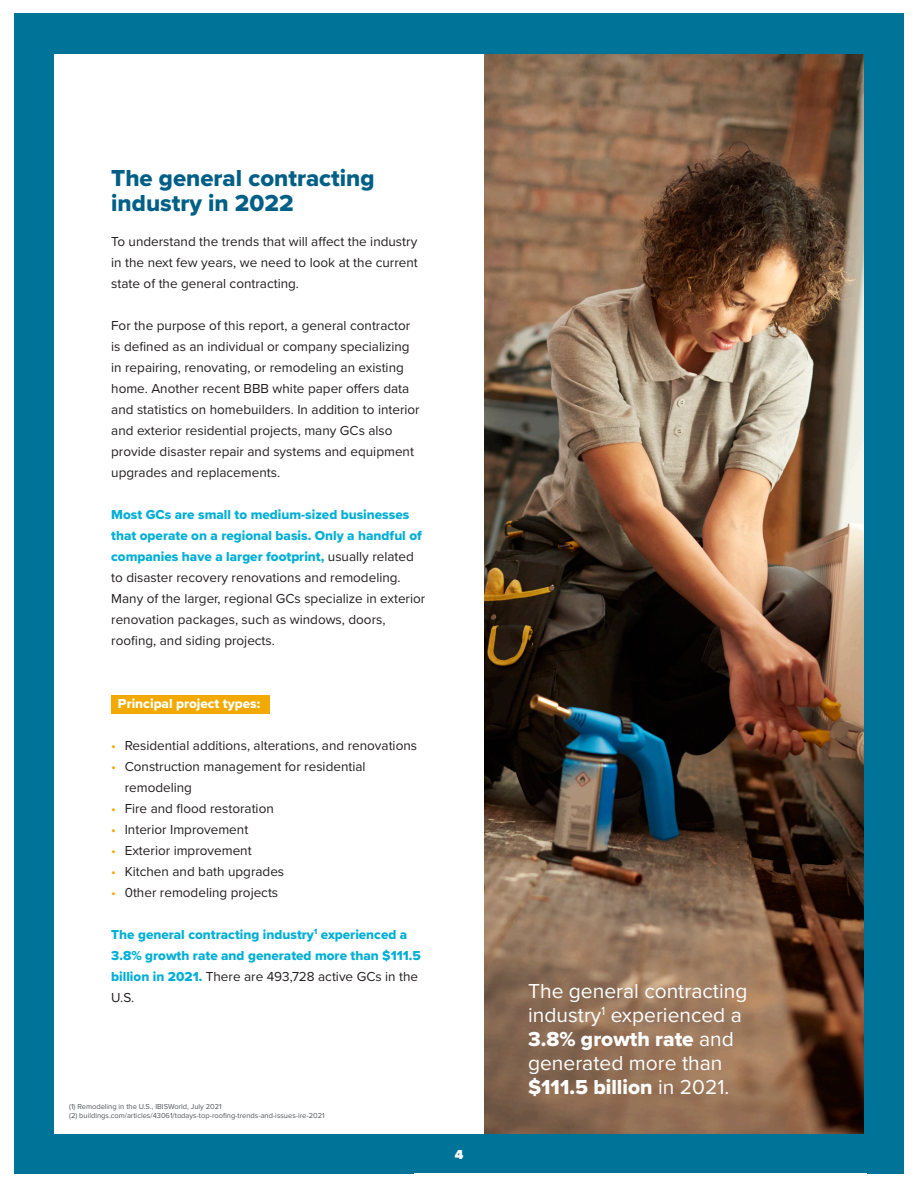
<style>
.page{position:relative;width:918px;height:1188px;background:#fff}
.page>*{position:absolute;margin:0;border:0;box-sizing:border-box;transform-origin:0 0}
.t1{font:24px "Proxima Nova Extrabld";color:#005f86}
.t2{font:21px/24px "Proxima Nova";color:#fff}
.t3{font:13.5px/21px "Proxima Nova";color:#231f20}
.t4{font:13.5px/21px "Proxima Nova Extrabld";color:#00afd7}
.t5{font:13.5px "Proxima Nova Extrabld";color:#fff}
.t6{font:900 13.5px "Proxima Nova";color:#fff}
.t7{font:7.5px "Proxima Nova";color:#53565a}
.s1{font-family:"Proxima Nova Extrabld";color:#00afd7}
.s2{color:#f2a900}
.s3{font-family:"Proxima Nova";color:#231f20}
.s4{font-family:"Proxima Nova Extrabld"}
</style>
<div class="page">
<div style="left:14px;top:14px;width:890px;height:1160px;background:#007398"></div>
<div style="left:54px;top:54px;width:810px;height:1080px;background:#fff"></div>
<div style="left:111px;top:695px;width:159px;height:18px;background:#f2a900"></div>
<img style="left:485px;top:54px;width:379px;height:1080px">
<p class="t1" style="left:111px;top:160px;width:265px">The general contracting</p>
<p class="t1" style="left:111px;top:185px;width:184px">industry in 2022</p>
<p class="t3" style="left:111px;top:230px;width:308px;text-align:justify">To understand the trends that will affect the industry in the next few years, we need to look at the current state of the general contracting.</p>
<p class="t3" style="left:111px;top:314px;width:310px">For the purpose of this report, a general contractor is defined as an individual or company specializing in repairing, renovating, or remodeling an existing home. Another recent BBB white paper offers data and statistics on homebuilders. In addition to interior and exterior residential projects, many GCs also provide disaster repair and systems and equipment upgrades and replacements.</p>
<p class="t3" style="left:111px;top:503px;width:316px"><span class="s1">Most GCs are small to medium-sized businesses that operate on a regional basis. Only a handful of companies have a larger footprint,</span> usually related to disaster recovery renovations and remodeling.<br>Many of the larger, regional GCs specialize in exterior renovation packages, such as windows, doors, roofing, and siding projects.</p>
<p class="t5" style="left:118px;top:693px;width:144px">Principal project types:</p>
<p class="t3" style="left:111px;top:734px;width:307px"><span class="s2">•</span> Residential additions, alterations, and renovations</p>
<p class="t3" style="left:125px;top:755px;width:242px;text-indent:-14px"><span class="s2">•</span> Construction management for residential remodeling</p>
<p class="t3" style="left:111px;top:797px;width:164px"><span class="s2">•</span> Fire and flood restoration</p>
<p class="t3" style="left:111px;top:818px;width:139px"><span class="s2">•</span> Interior Improvement</p>
<p class="t3" style="left:111px;top:839px;width:142px"><span class="s2">•</span> Exterior improvement</p>
<p class="t3" style="left:111px;top:860px;width:175px"><span class="s2">•</span> Kitchen and bath upgrades</p>
<p class="t3" style="left:111px;top:881px;width:169px"><span class="s2">•</span> 0ther remodeling projects</p>
<p class="t4" style="left:111px;top:924px;width:311px">The general contracting industry<sup>1</sup> experienced a 3.8% growth rate and generated more than $111.5 billion in 2021. <span class="s3">There are 493,728 active GCs in the U.S.</span></p>
<p class="t7" style="left:69px;top:1101px;width:154px">(1) Remodeling in the U.S., IBISWorld, July 2021</p>
<p class="t7" style="left:69px;top:1110px;width:257px">(2) buildings.com/articles/43061/todays-top-roofing-trends-and-issues-ire-2021</p>
<p class="t6" style="left:455px;top:1145px;width:10px">4</p>
<p class="t2" style="left:528px;top:978px;width:221px">The general contracting industry<sup>1</sup> experienced a<br><span class="s4">3.8% growth rate</span> and generated more than <span class="s4">$111.5 billion</span> in 2021.</p>
</div>
